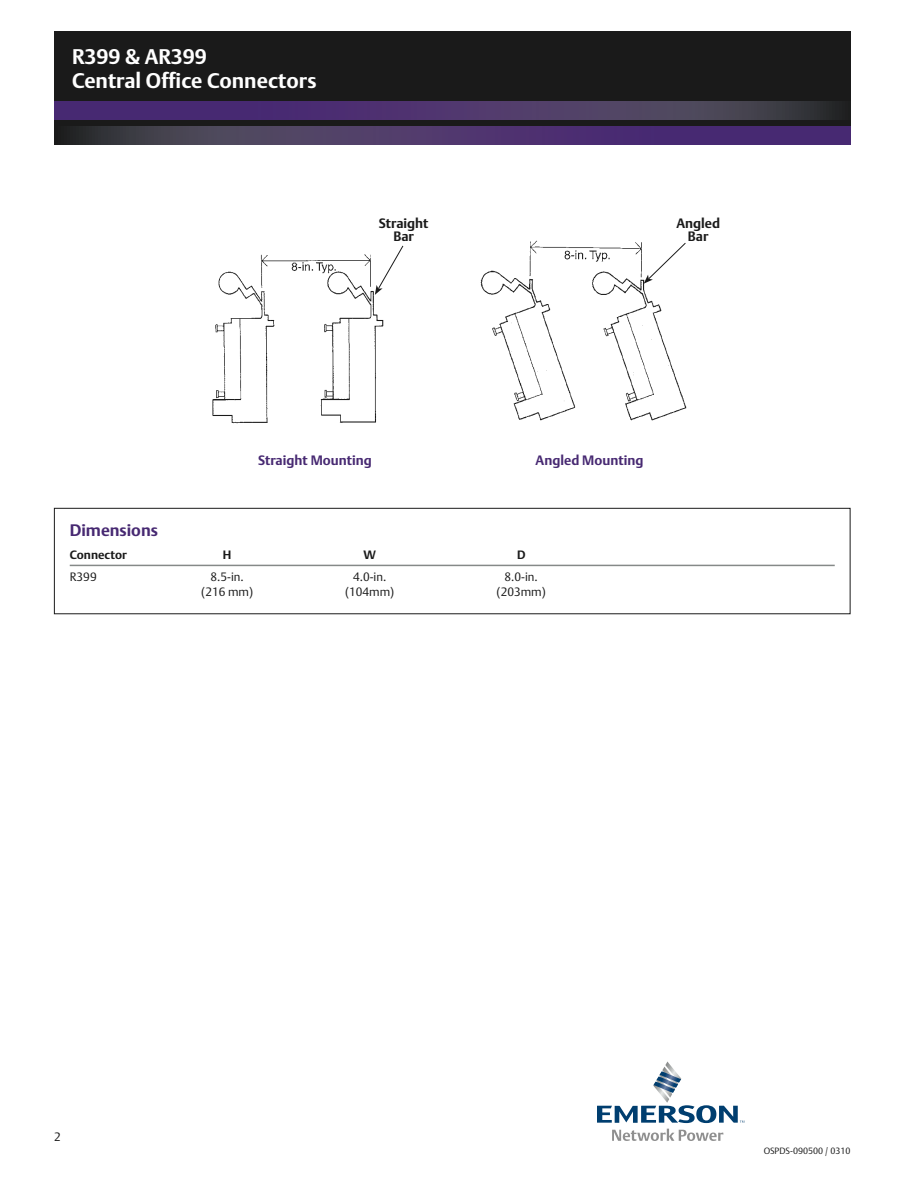
<style>
.page{position:relative;width:918px;height:1188px;background:#fff}
.page>*{position:absolute;margin:0;border:0;box-sizing:border-box;transform-origin:0 0}
.t1{font:700 21px/24px "DTL Argo T";color:#fff}
.t2{font:700 16.5px "DTL Argo T";color:#472972}
.t3{font:700 13.5px "DTL Argo T";color:#472972}
.t4{font:700 13.5px/13.5px "DTL Argo T";color:#1a1a1a;text-align:center}
.t5{font:12px "DTL Argo T Light";color:#1a1a1a}
.t6{font:700 12px "DTL Argo T";color:#1a1a1a}
.t7{font:9px "DTL Argo T Light";color:#1a1a1a}
</style>
<div class="page">
<div style="left:54px;top:32px;width:796px;height:95px;background:#1a1a1a"></div>
<svg style="left:54px;top:126px;width:796px;height:19px;background:#483564"></svg>
<svg style="left:54px;top:101px;width:785px;height:19px;background:#493566"></svg>
<svg style="left:597px;top:1061px;width:147px;height:62px"></svg>
<svg style="left:612px;top:1129px;width:111px;height:12px"></svg>
<hr style="left:70px;top:565px;width:765px;height:1px;background:#858988">
<div style="left:54px;top:508px;width:796px;height:106px;border:1px solid #1a1a1a"></div>
<img style="left:480px;top:240px;width:207px;height:181px">
<img style="left:212px;top:254px;width:172px;height:169px">
<svg style="left:375px;top:245px;width:29px;height:50px"></svg>
<svg style="left:644px;top:242px;width:42px;height:42px"></svg>
<h1 class="t1" style="left:72px;top:45px;width:246px">R399 &amp; AR399<br>Central Office Connectors</h1>
<p class="t4" style="left:379px;top:216px;width:51px">Straight<br>Bar</p>
<p class="t4" style="left:676px;top:216px;width:45px">Angled<br>Bar</p>
<p class="t3" style="left:258px;top:452px;width:115px">Straight Mounting</p>
<p class="t3" style="left:536px;top:452px;width:109px">Angled Mounting</p>
<h2 class="t2" style="left:70px;top:521px;width:90px">Dimensions</h2>
<p class="t6" style="left:70px;top:548px;width:59px">Connector</p>
<p class="t6" style="left:223px;top:548px;width:10px">H</p>
<p class="t6" style="left:364px;top:548px;width:14px">W</p>
<p class="t6" style="left:517px;top:548px;width:10px">D</p>
<p class="t5" style="left:70px;top:569px;width:28px">R399</p>
<p class="t5" style="left:211px;top:569px;width:35px">8.5-in.</p>
<p class="t5" style="left:353px;top:569px;width:35px">4.0-in.</p>
<p class="t5" style="left:505px;top:569px;width:35px">8.0-in.</p>
<p class="t5" style="left:201px;top:584px;width:53px">(216 mm)</p>
<p class="t5" style="left:345px;top:584px;width:51px">(104mm)</p>
<p class="t5" style="left:497px;top:584px;width:51px">(203mm)</p>
<p class="t5" style="left:54px;top:1129px;width:8px">2</p>
<p class="t7" style="left:764px;top:1145px;width:88px">OSPDS-090500 / 0310</p>
</div>
